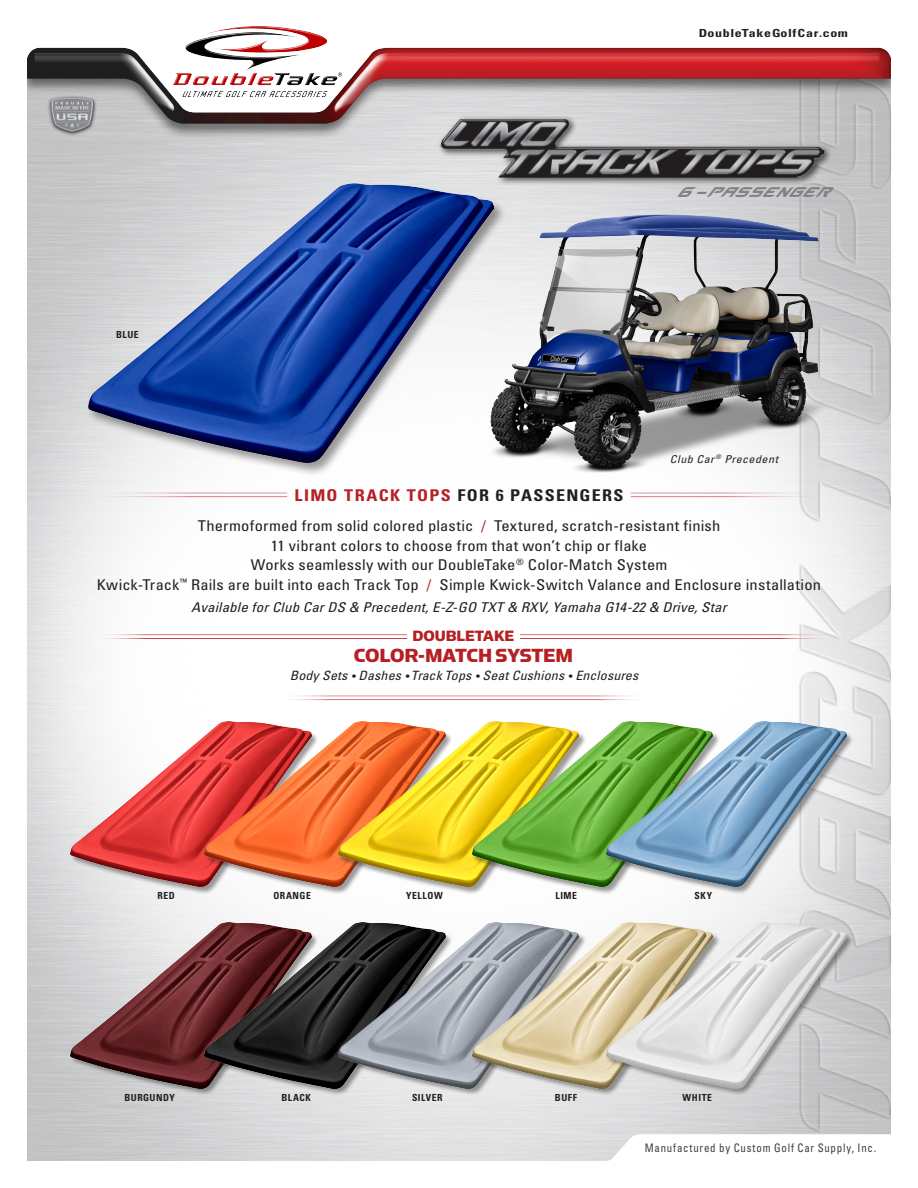
<style>
.page{position:relative;width:918px;height:1188px;background:#fff}
.page>*{position:absolute;margin:0;border:0;box-sizing:border-box;transform-origin:0 0}
.t1{font:21.45px "Simian Display Chimpanzee";letter-spacing:-.015em;color:#b62024;scale:.94 1}
.t2{font:italic 19.8px "Counter Strike";color:#808285;scale:.83 1}
.t3{font:16.8px "Simian Display Chimpanzee";letter-spacing:-.005em;color:#b62024;scale:.94 1}
.t4{font:700 condensed 16.2px "Univers";letter-spacing:.075em;color:#231f20;scale:1.11 1}
.t5{font:condensed 14.85px/19.5px "Univers";letter-spacing:.01em;color:#231f20;text-align:center;scale:1.11 1}
.t6{font:italic condensed 13.5px "Univers";letter-spacing:.005em;color:#231f20;scale:1.11 1}
.t7{font:italic condensed 12.9px "Univers";letter-spacing:.01em;color:#231f20;scale:1.09 1}
.t8{font:condensed 11.7px "Univers";letter-spacing:.07em;color:#3e3e3f;scale:.93 1}
.t9{font:700 condensed 11.1px "Univers";letter-spacing:.045em;color:#231f20;scale:1.25 1}
.t10{font:italic condensed 10.8px "Univers";letter-spacing:.045em;color:#231f20;scale:1.11 1}
.t11{font:700 condensed 9.75px "Univers";letter-spacing:.055em;color:#231f20}
.s1{color:#b62024}
.s2{color:#b72026}
.s3{font-style:normal;font-size:10.8px}
</style>
<div class="page">
<img style="left:27px;top:143px;width:771px;height:1018px">
<div style="left:799px;top:61px;width:96px;height:1072px;background:#231f20;opacity:.75"></div>
<svg style="left:599px;top:1134px;width:292px;height:27px"></svg>
<div style="left:70px;top:923px;width:249px;height:173px;background:#231f20;opacity:.45"></div>
<img style="left:71px;top:923px;width:133px;height:165px">
<div style="left:204px;top:923px;width:249px;height:173px;background:#231f20;opacity:.45"></div>
<img style="left:205px;top:923px;width:133px;height:165px">
<div style="left:338px;top:923px;width:248px;height:173px;background:#231f20;opacity:.45"></div>
<img style="left:339px;top:923px;width:133px;height:165px">
<div style="left:472px;top:923px;width:248px;height:173px;background:#231f20;opacity:.45"></div>
<img style="left:473px;top:923px;width:133px;height:165px">
<div style="left:606px;top:923px;width:248px;height:173px;background:#231f20;opacity:.45"></div>
<img style="left:606px;top:923px;width:241px;height:165px">
<img style="left:507px;top:215px;width:325px;height:257px">
<div style="left:438px;top:115px;width:394px;height:71px;background:#231f20;opacity:.75"></div>
<img style="left:437px;top:143px;width:391px;height:35px">
<div style="left:86px;top:183px;width:421px;height:294px;background:#231f20;opacity:.45"></div>
<img style="left:88px;top:184px;width:406px;height:278px">
<div style="left:70px;top:722px;width:249px;height:173px;background:#231f20;opacity:.45"></div>
<img style="left:71px;top:722px;width:133px;height:165px">
<div style="left:204px;top:722px;width:249px;height:173px;background:#231f20;opacity:.45"></div>
<img style="left:205px;top:722px;width:133px;height:165px">
<div style="left:338px;top:722px;width:248px;height:173px;background:#231f20;opacity:.45"></div>
<img style="left:339px;top:722px;width:133px;height:165px">
<div style="left:472px;top:722px;width:248px;height:173px;background:#231f20;opacity:.45"></div>
<img style="left:473px;top:722px;width:133px;height:165px">
<div style="left:606px;top:722px;width:248px;height:173px;background:#231f20;opacity:.45"></div>
<img style="left:606px;top:722px;width:241px;height:165px">
<hr style="left:275px;top:700px;width:376px;height:1px;background:#b62024">
<hr style="left:275px;top:696px;width:376px;height:1px;background:#b62024">
<hr style="left:520px;top:638px;width:313px;height:1px;background:#b62024">
<hr style="left:520px;top:634px;width:313px;height:1px;background:#b62024">
<hr style="left:93px;top:638px;width:314px;height:1px;background:#b62024">
<hr style="left:93px;top:634px;width:314px;height:1px;background:#b62024">
<hr style="left:81px;top:497px;width:206px;height:1px;background:#b62024">
<hr style="left:81px;top:493px;width:206px;height:1px;background:#b62024">
<hr style="left:631px;top:497px;width:206px;height:1px;background:#b62024">
<hr style="left:631px;top:493px;width:206px;height:1px;background:#b62024">
<img style="left:27px;top:47px;width:864px;height:96px">
<img style="left:173px;top:27px;width:169px;height:69px">
<p class="t9" style="left:699px;top:26px;width:121px">DoubleTakeGolfCar.com</p>
<p class="t11" style="left:116px;top:329px;width:24px">BLUE</p>
<p class="t2" style="left:676px;top:180px;width:206px">6 _PASSENGER</p>
<p class="t10" style="left:670px;top:452px;width:99px">Club Car <sup>®</sup> Precedent</p>
<p class="t4" style="left:295px;top:485px;width:298px"><span class="s1">LIMO TRACK TOPS</span> FOR 6 PASSENGERS</p>
<p class="t5" style="left:97px;top:516px;width:654px">Thermoformed from solid colored plastic <span class="s2">/</span> Textured, scratch-resistant finish<br>11 vibrant colors to choose from that won’t chip or flake<br>Works seamlessly with our DoubleTake<sup>®</sup> Color-Match System<br>Kwick-Track<sup>™</sup> Rails are built into each Track Top <span class="s2">/</span> Simple Kwick-Switch Valance and Enclosure installation</p>
<p class="t6" style="left:191px;top:599px;width:484px">Available for Club Car DS &amp; Precedent, E-Z-GO TXT &amp; RXV, Yamaha G14-22 &amp; Drive, Star</p>
<p class="t3" style="left:412px;top:627px;width:110px">DOUBLETAKE</p>
<p class="t1" style="left:354px;top:644px;width:235px">COLOR-MATCH SYSTEM</p>
<p class="t7" style="left:290px;top:667px;width:321px">Body Sets <span class="s3">•</span> Dashes <span class="s3">•</span>Track Tops <span class="s3">•</span> Seat Cushions <span class="s3">•</span> Enclosures</p>
<p class="t11" style="left:158px;top:890px;width:19px">RED</p>
<p class="t11" style="left:273px;top:890px;width:39px">ORANGE</p>
<p class="t11" style="left:406px;top:890px;width:38px">YELLOW</p>
<p class="t11" style="left:555px;top:890px;width:23px">LIME</p>
<p class="t11" style="left:694px;top:890px;width:19px">SKY</p>
<p class="t11" style="left:125px;top:1091px;width:52px">BURGUNDY</p>
<p class="t11" style="left:281px;top:1091px;width:31px">BLACK</p>
<p class="t11" style="left:412px;top:1091px;width:32px">SILVER</p>
<p class="t11" style="left:555px;top:1091px;width:24px">BUFF</p>
<p class="t11" style="left:683px;top:1091px;width:31px">WHITE</p>
<p class="t8" style="left:645px;top:1141px;width:250px">Manufactured by Custom Golf Car Supply, Inc.</p>
</div>
